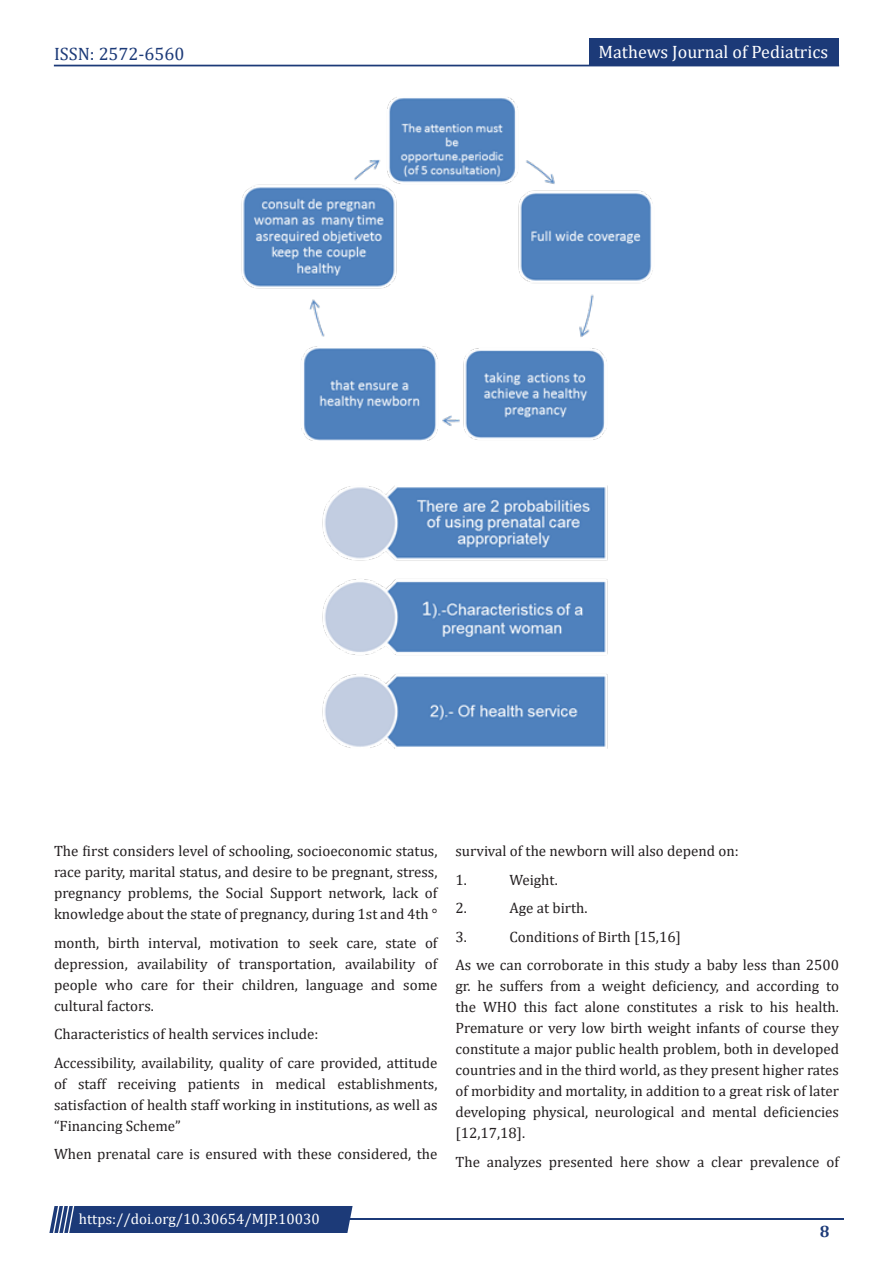
<style>
.page{position:relative;width:893px;height:1263px;background:#fff}
.page>*{position:absolute;margin:0;border:0;box-sizing:border-box;transform-origin:0 0}
.t1{font:18px "Cambria";color:#fff}
.t2{font:18px "Cambria";color:#1c3a78}
.t3{font:700 16.5px "Cambria";color:#1c3a78}
.t4{font:15px/21px "Cambria";color:#231f20;text-align:justify}
.t5{font:15px "Cambria";color:#fff}
</style>
<div class="page">
<div style="left:54px;top:65px;width:785px;height:1px;border:1px solid #1c3a78"></div>
<div style="left:589px;top:39px;width:250px;height:27px;background:#1c3a78"></div>
<hr style="left:310px;top:1219px;width:534px;height:1px;background:#1c3a78">
<div style="left:49px;top:1206px;width:304px;height:27px;background:#1c3a78"></div>
<img style="left:241px;top:97px;width:412px;height:344px">
<img style="left:322px;top:485px;width:286px;height:263px">
<p class="t2" style="left:54px;top:43px;width:132px">ISSN: 2572-6560</p>
<p class="t1" style="left:598px;top:41px;width:231px">Mathews Journal of Pediatrics</p>
<p class="t4" style="left:54px;top:841px;width:385px">The first considers level of schooling, socioeconomic status, race parity, marital status, and desire to be pregnant, stress, pregnancy problems, the Social Support network, lack of knowledge about the state of pregnancy, during 1st and 4th °</p>
<p class="t4" style="left:54px;top:932px;width:385px">month, birth interval, motivation to seek care, state of depression, availability of transportation, availability of people who care for their children, language and some cultural factors.</p>
<p class="t4" style="left:54px;top:1024px;width:266px">Characteristics of health services include:</p>
<p class="t4" style="left:54px;top:1052px;width:385px">Accessibility, availability, quality of care provided, attitude of staff receiving patients in medical establishments, satisfaction of health staff working in institutions, as well as “Financing Scheme”</p>
<p class="t4" style="left:54px;top:1144px;width:385px">When prenatal care is ensured with these considered, the</p>
<p class="t4" style="left:455px;top:841px;width:285px">survival of the newborn will also depend on:</p>
<p class="t4" style="left:455px;top:869px;width:13px">1.</p>
<p class="t4" style="left:509px;top:869px;width:50px">Weight.</p>
<p class="t4" style="left:455px;top:898px;width:13px">2.</p>
<p class="t4" style="left:509px;top:898px;width:80px">Age at birth.</p>
<p class="t4" style="left:455px;top:926px;width:13px">3.</p>
<p class="t4" style="left:509px;top:926px;width:173px">Conditions of Birth [15,16]</p>
<p class="t4" style="left:455px;top:955px;width:385px">As we can corroborate in this study a baby less than 2500 gr. he suffers from a weight deficiency, and according to the WHO this fact alone constitutes a risk to his health.<br>Premature or very low birth weight infants of course they constitute a major public health problem, both in developed countries and in the third world, as they present higher rates of morbidity and mortality, in addition to a great risk of later developing physical, neurological and mental deficiencies [12,17,18].</p>
<p class="t4" style="left:455px;top:1151px;width:385px">The analyzes presented here show a clear prevalence of</p>
<p class="t5" style="left:79px;top:1210px;width:242px">https://doi.org/10.30654/MJP.10030</p>
<p class="t3" style="left:820px;top:1220px;width:11px">8</p>
</div>
